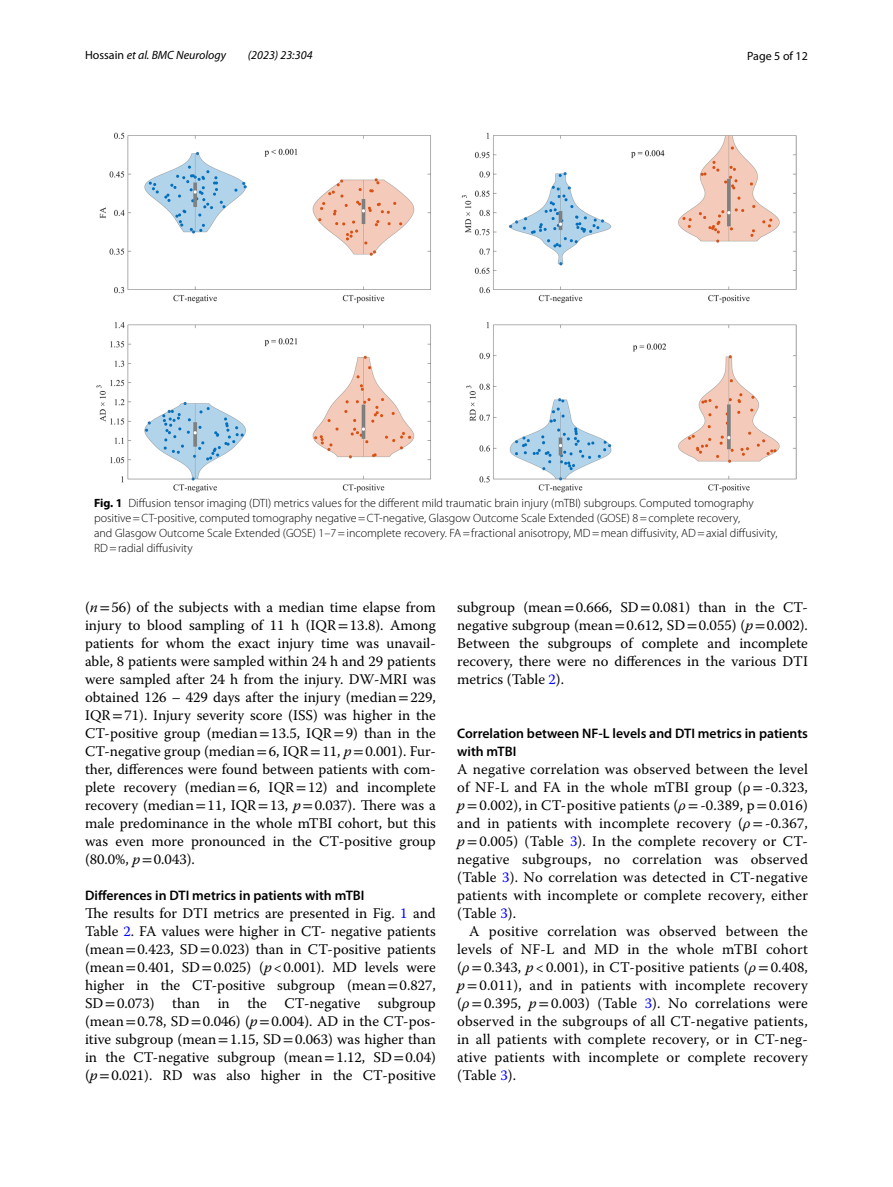
<style>
.page{position:relative;width:893px;height:1187px;background:#fff}
.page>*{position:absolute;margin:0;border:0;box-sizing:border-box;transform-origin:0 0}
.t1{font:14.7px/18px "Warnock Pro";letter-spacing:.005em;color:#000;text-align:justify}
.t2{font:600 13.8px/18px "Myriad Pro";color:#000}
.t3{font:300 12px/15px "Myriad Pro";color:#000}
.t4{font:italic 12px "Myriad Pro";color:#000}
.t5{font:12px "Myriad Pro";color:#000}
.s1{font-style:normal}
.s2{font-weight:700}
.s3{font-style:italic}
.s4{font-family:"STIX"}
.s5{color:#00f}
</style>
<div class="page">
<img style="left:96px;top:133px;width:701px;height:359px">
<p class="t4" style="left:85px;top:48px;width:142px"><span class="s1">Hossain</span> et al. BMC Neurology</p>
<p class="t4" style="left:248px;top:48px;width:66px">(2023) 23:304</p>
<p class="t5" style="left:747px;top:48px;width:62px">Page 5 of 12</p>
<p class="t3" style="left:94px;top:496px;width:685px"><span class="s2">Fig. 1</span> Diffusion tensor imaging (DTI) metrics values for the different mild traumatic brain injury (mTBI) subgroups. Computed tomography positive=CT-positive, computed tomography negative=CT-negative, Glasgow Outcome Scale Extended (GOSE) 8=complete recovery,<br>and Glasgow Outcome Scale Extended (GOSE) 1–7=incomplete recovery. FA=fractional anisotropy, MD=mean diffusivity, AD=axial diffusivity, RD=radial diffusivity</p>
<p class="t1" style="left:85px;top:597px;width:352px">(<span class="s3">n</span><span class="s4">=</span>56) of the subjects with a median time elapse from injury to blood sampling of 11 h (IQR<span class="s4">=</span>13.8). Among patients for whom the exact injury time was unavail&shy;able, 8 patients were sampled within 24 h and 29 patients were sampled after 24 h from the injury. DW-MRI was obtained 126 – 429 days after the injury (median<span class="s4">=</span>229, IQR<span class="s4">=</span>71). Injury severity score (ISS) was higher in the CT-positive group (median<span class="s4">=</span>13.5, IQR<span class="s4">=</span>9) than in the CT-negative group (median<span class="s4">=</span>6, IQR<span class="s4">=</span>11, <span class="s3">p</span><span class="s4">=</span>0.001). Fur&shy;ther, differences were found between patients with com&shy;plete recovery (median<span class="s4">=</span>6, IQR<span class="s4">=</span>12) and incomplete recovery (median<span class="s4">=</span>11, IQR<span class="s4">=</span>13, <span class="s3">p</span><span class="s4">=</span>0.037). There was a male predominance in the whole mTBI cohort, but this was even more pronounced in the CT-positive group (80.0%, <span class="s3">p</span><span class="s4">=</span>0.043).</p>
<p class="t2" style="left:85px;top:885px;width:281px">Differences in DTI metrics in patients with mTBI</p>
<p class="t1" style="left:85px;top:903px;width:352px">The results for DTI metrics are presented in Fig. <span class="s5">1</span> and Table <span class="s5">2</span>. FA values were higher in CT- negative patients (mean<span class="s4">=</span>0.423, SD<span class="s4">=</span>0.023) than in CT-positive patients (mean<span class="s4">=</span>0.401, SD<span class="s4">=</span>0.025) (<span class="s3">p</span>&lt;0.001). MD levels were higher in the CT-positive subgroup (mean<span class="s4">=</span>0.827, SD<span class="s4">=</span>0.073) than in the CT-negative subgroup (mean<span class="s4">=</span>0.78, SD<span class="s4">=</span>0.046) (<span class="s3">p</span><span class="s4">=</span>0.004). AD in the CT-pos&shy;itive subgroup (mean<span class="s4">=</span>1.15, SD<span class="s4">=</span>0.063) was higher than in the CT-negative subgroup (mean<span class="s4">=</span>1.12, SD<span class="s4">=</span>0.04) (<span class="s3">p</span><span class="s4">=</span>0.021). RD was also higher in the CT-positive</p>
<p class="t1" style="left:457px;top:597px;width:352px">subgroup (mean<span class="s4">=</span>0.666, SD<span class="s4">=</span>0.081) than in the CT&shy;negative subgroup (mean<span class="s4">=</span>0.612, SD<span class="s4">=</span>0.055) (<span class="s3">p</span><span class="s4">=</span>0.002).<br>Between the subgroups of complete and incomplete recovery, there were no differences in the various DTI metrics (Table <span class="s5">2</span>).</p>
<p class="t2" style="left:457px;top:723px;width:352px">Correlation between NF‑L levels and DTI metrics in patients with mTBI</p>
<p class="t1" style="left:457px;top:759px;width:352px">A negative correlation was observed between the level of NF-L and FA in the whole mTBI group (ρ<span class="s4">=</span>-0.323, <span class="s3">p</span><span class="s4">=</span>0.002), in CT-positive patients (<span class="s3">ρ</span><span class="s4">=</span>-0.389, p<span class="s4">=</span>0.016) and in patients with incomplete recovery (<span class="s3">ρ</span><span class="s4">=</span>-0.367, <span class="s3">p</span><span class="s4">=</span>0.005) (Table <span class="s5">3</span>). In the complete recovery or CT&shy;negative subgroups, no correlation was observed (Table <span class="s5">3</span>). No correlation was detected in CT-negative patients with incomplete or complete recovery, either (Table <span class="s5">3</span>).</p>
<p class="t1" style="left:457px;top:921px;width:352px;text-indent:12px">A positive correlation was observed between the levels of NF-L and MD in the whole mTBI cohort (<span class="s3">ρ</span><span class="s4">=</span>0.343, <span class="s3">p</span> &lt; 0.001), in CT-positive patients (<span class="s3">ρ</span><span class="s4">=</span>0.408, <span class="s3">p</span><span class="s4">=</span>0.011), and in patients with incomplete recovery (<span class="s3">ρ</span><span class="s4">=</span>0.395, <span class="s3">p</span><span class="s4">=</span>0.003) (Table <span class="s5">3</span>). No correlations were observed in the subgroups of all CT-negative patients, in all patients with complete recovery, or in CT-neg&shy;ative patients with incomplete or complete recovery (Table <span class="s5">3</span>).</p>
</div>
